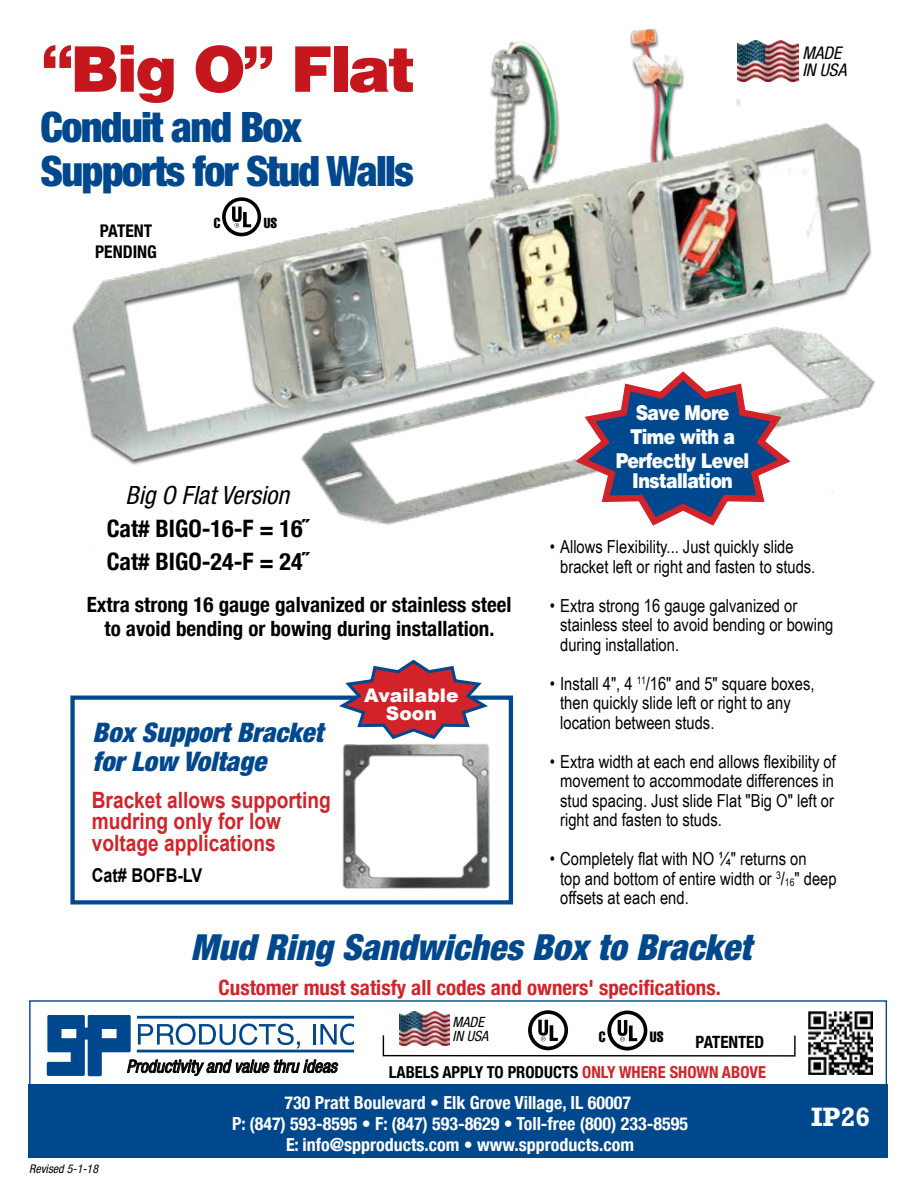
<style>
.page{position:relative;width:918px;height:1188px;background:#fff}
.page>*{position:absolute;margin:0;border:0;box-sizing:border-box;transform-origin:0 0}
.t1{font:900 63px "Helvetica";letter-spacing:-.04em;color:#c4161c}
.t2{font:900 condensed 42px/44.1px "Helvetica Neue";letter-spacing:-.04em;color:#00488e}
.t3{font:italic 900 condensed 36px "Helvetica Neue";color:#00488e}
.t4{font:italic 900 condensed 27px/28.5px "Helvetica Neue";color:#00488e}
.t5{font:700 27px "Rockwell";color:#fff}
.t6{font:italic condensed 25.2px "Helvetica Neue";color:#000}
.t7{font:700 condensed 24px/33px "Helvetica Neue";color:#000}
.t8{font:700 22.5px/21.1px "Arial";color:#d2232a;scale:.85 1}
.t9{font:700 condensed 21px/24px "Helvetica Neue";color:#000;text-align:center}
.t10{font:700 condensed 21px "Helvetica Neue";color:#d2232a}
.t11{font:900 20.4px/23.7px "Helvetica";letter-spacing:-.04em;color:#fff;text-align:center;scale:.85 1}
.t12{font:700 19.05px "Arial";color:#000;scale:.85 1}
.t13{font:900 18.75px/18.8px "Arial";color:#fff;text-align:center}
.t14{font:18px/19.5px "Arial Narrow";color:#000}
.t15{font:700 condensed 18px/21px "Helvetica Neue";color:#fff;text-align:center}
.t16{font:700 condensed 17.55px/21px "Helvetica Neue";color:#000}
.t17{font:italic condensed 17.4px "Helvetica Neue";color:#000}
.t18{font:700 condensed 16.95px "Helvetica Neue";color:#000}
.t19{font:700 condensed 16.5px "Helvetica Neue";color:#000}
.t20{font:extra-condensed 14.7px "Helvetica";color:#000}
.t21{font:extra-condensed 14.4px "Helvetica";color:#000}
.t22{font:italic condensed 14.25px/14.2px "Helvetica Neue";color:#000}
.t23{font:italic condensed 12px "Helvetica Neue";color:#000}
.s1{color:#d2232a}
</style>
<div class="page">
<div style="left:29px;top:1085px;width:859px;height:73px;background:#00488e"></div>
<svg style="left:607px;top:1011px;width:40px;height:40px"></svg>
<svg style="left:528px;top:1010px;width:40px;height:40px"></svg>
<div style="left:383px;top:1035px;width:413px;height:22px;border:1px solid #000"></div>
<svg style="left:47px;top:1016px;width:307px;height:60px"></svg>
<img style="left:809px;top:1011px;width:63px;height:64px">
<img style="left:400px;top:1012px;width:49px;height:33px">
<img style="left:72px;top:29px;width:804px;height:496px">
<svg style="left:222px;top:197px;width:39px;height:39px"></svg>
<img style="left:738px;top:40px;width:60px;height:42px">
<svg style="left:569px;top:367px;width:228px;height:159px"></svg>
<div style="left:70px;top:696px;width:443px;height:208px;background:#fff;border:4px solid #00488e"></div>
<img style="left:342px;top:743px;width:148px;height:146px">
<svg style="left:335px;top:659px;width:157px;height:81px"></svg>
<h1 class="t1" style="left:41px;top:28px;width:376px">“Big O” Flat</h1>
<h2 class="t2" style="left:40px;top:104px;width:375px">Conduit and Box<br>Supports for Stud Walls</h2>
<p class="t16" style="left:95px;top:219px;width:63px">PATENT<br>PENDING</p>
<p class="t21" style="left:214px;top:214px;width:8px">C</p>
<p class="t21" style="left:264px;top:214px;width:15px">US</p>
<p class="t17" style="left:802px;top:43px;width:40px">MADE</p>
<p class="t17" style="left:802px;top:60px;width:46px">IN USA</p>
<h3 class="t6" style="left:126px;top:480px;width:165px">Big O Flat Version</h3>
<h3 class="t7" style="left:107px;top:510px;width:203px">Cat# BIGO-16-F = 16˝<br>Cat# BIGO-24-F = 24˝</h3>
<p class="t9" style="left:87px;top:591px;width:426px">Extra strong 16 gauge galvanized or stainless steel to avoid bending or bowing during installation.</p>
<h3 class="t4" style="left:93px;top:718px;width:232px">Box Support Bracket for Low Voltage</h3>
<p class="t8" style="left:92px;top:790px;width:283px">Bracket allows supporting mudring only for low voltage applications</p>
<p class="t12" style="left:92px;top:863px;width:132px">Cat# BOFB-LV</p>
<p class="t13" style="left:364px;top:686px;width:96px">Available<br>Soon</p>
<p class="t11" style="left:616px;top:400px;width:159px">Save More<br>Time with a<br>Perfectly Level</p>
<p class="t11" style="left:632px;top:468px;width:120px">Installation</p>
<p class="t14" style="left:560px;top:537px;width:257px;text-indent:-10px">• Allows Flexibility... Just quickly slide bracket left or right and fasten to studs.</p>
<p class="t14" style="left:560px;top:595px;width:275px;text-indent:-10px">• Extra strong 16 gauge galvanized or stainless steel to avoid bending or bowing during installation.</p>
<p class="t14" style="left:560px;top:673px;width:256px;text-indent:-10px">• Install 4", 4 <sup>11</sup>/16" and 5" square boxes, then quickly slide left or right to any location between studs.</p>
<p class="t14" style="left:560px;top:751px;width:277px;text-align:justify;text-indent:-10px">• Extra width at each end allows flexibility of movement to accommodate differences in stud spacing. Just slide Flat "Big O" left or right and fasten to studs.</p>
<p class="t14" style="left:560px;top:849px;width:278px;text-indent:-10px">• Completely flat with NO ¼" returns on<br>top and bottom of entire width or <sup>3</sup>/<sub>16</sub>" deep offsets at each end.</p>
<p class="t23" style="left:29px;top:1161px;width:71px">Revised 5-1-18</p>
<h3 class="t3" style="left:191px;top:925px;width:562px">Mud Ring Sandwiches Box to Bracket</h3>
<p class="t10" style="left:219px;top:970px;width:504px">Customer must satisfy all codes and owners' specifications.</p>
<p class="t22" style="left:453px;top:1014px;width:37px">MADE<br>IN USA</p>
<p class="t20" style="left:599px;top:1027px;width:8px">C</p>
<p class="t20" style="left:650px;top:1027px;width:15px">US</p>
<p class="t19" style="left:389px;top:1059px;width:379px">LABELS APPLY TO PRODUCTS <span class="s1">ONLY WHERE SHOWN ABOVE</span></p>
<p class="t18" style="left:696px;top:1028px;width:70px">PATENTED</p>
<p class="t17" style="left:127px;top:1056px;width:212px">Productivity and value thru ideas</p>
<p class="t15" style="left:232px;top:1090px;width:457px">730 Pratt Boulevard • Elk Grove Village, IL 60007<br>P: (847) 593-8595 • F: (847) 593-8629 • Toll-free (800) 233-8595<br>E: info@spproducts.com • www.spproducts.com</p>
<h3 class="t5" style="left:811px;top:1101px;width:61px">IP26</h3>
</div>
